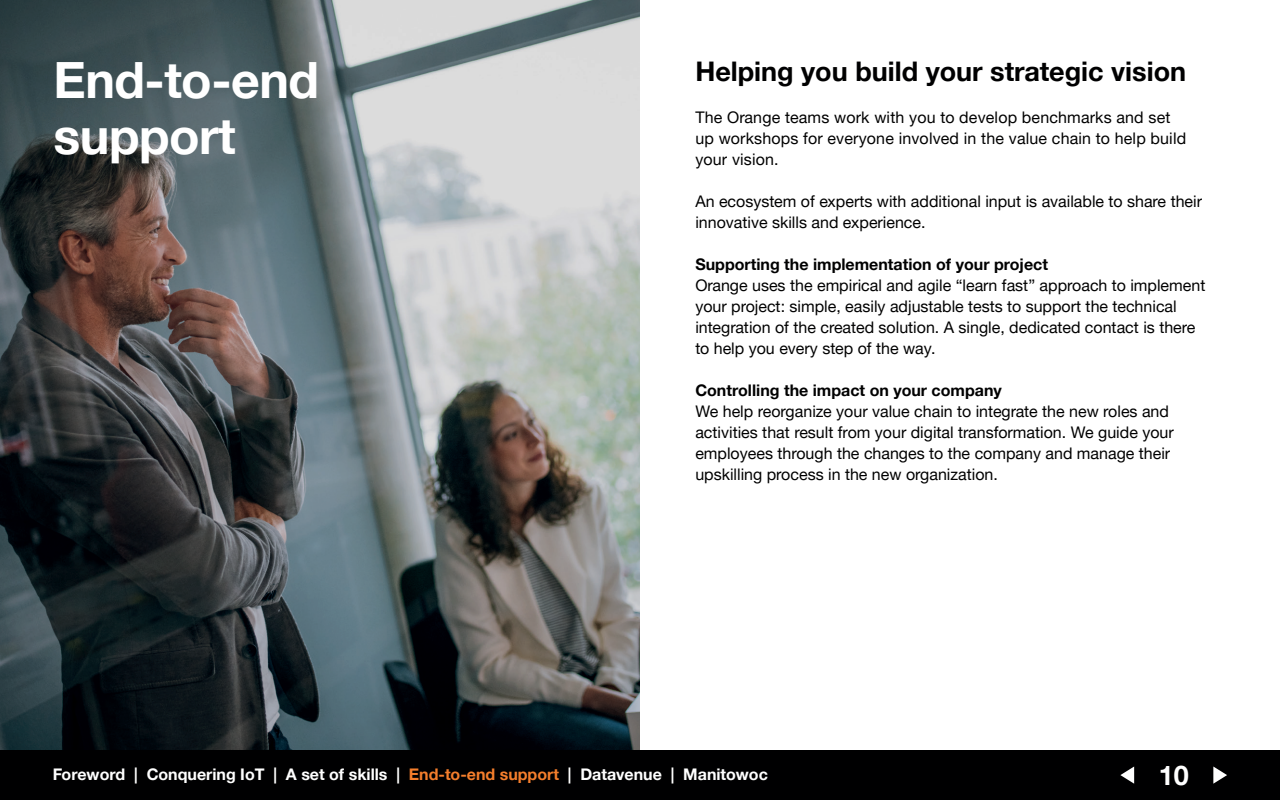
<style>
.page{position:relative;width:1280px;height:800px;background:#fff}
.page>*{position:absolute;margin:0;border:0;box-sizing:border-box;transform-origin:0 0}
.t1{font:700 50px/56px "Helvetica Neue";letter-spacing:-.01em;color:#fff}
.t2{font:700 27px "Helvetica Neue";color:#000001}
.t3{font:700 27px "Helvetica Neue";color:#fff}
.t4{font:16px/21px "Helvetica Neue";color:#000001}
.t5{font:700 16px "Helvetica Neue";color:#fff}
.t6{font:700 16px "Helvetica Neue";color:#000001}
.s1{color:#f47e2c}
</style>
<div class="page">
<div style="left:0;top:750px;width:1280px;height:50px;background:#000001"></div>
<svg style="left:1120px;top:767px;width:14px;height:17px"></svg>
<svg style="left:1213px;top:767px;width:14px;height:17px"></svg>
<svg style="left:0;top:0;width:640px;height:750px;background:#616769"></svg>
<h1 class="t1" style="left:54px;top:52px;width:267px">End-to-end support</h1>
<h2 class="t2" style="left:695px;top:55px;width:492px">Helping you build your strategic vision</h2>
<p class="t4" style="left:695px;top:107px;width:492px">The Orange teams work with you to develop benchmarks and set up workshops for everyone involved in the value chain to help build your vision.</p>
<p class="t4" style="left:695px;top:191px;width:508px">An ecosystem of experts with additional input is available to share their innovative skills and experience.</p>
<p class="t6" style="left:695px;top:255px;width:354px">Supporting the implementation of your project</p>
<p class="t4" style="left:695px;top:275px;width:512px">Orange uses the empirical and agile “learn fast” approach to implement your project: simple, easily adjustable tests to support the technical integration of the created solution. A single, dedicated contact is there to help you every step of the way.</p>
<p class="t6" style="left:695px;top:381px;width:308px">Controlling the impact on your company</p>
<p class="t4" style="left:695px;top:401px;width:480px">We help reorganize your value chain to integrate the new roles and activities that result from your digital transformation. We guide your employees through the changes to the company and manage their upskilling process in the new organization.</p>
<p class="t5" style="left:53px;top:764px;width:717px">Foreword | Conquering IoT | A set of skills | <span class="s1">End-to-end support</span> | Datavenue | Manitowoc</p>
<h2 class="t3" style="left:1159px;top:759px;width:32px">10</h2>
</div>
